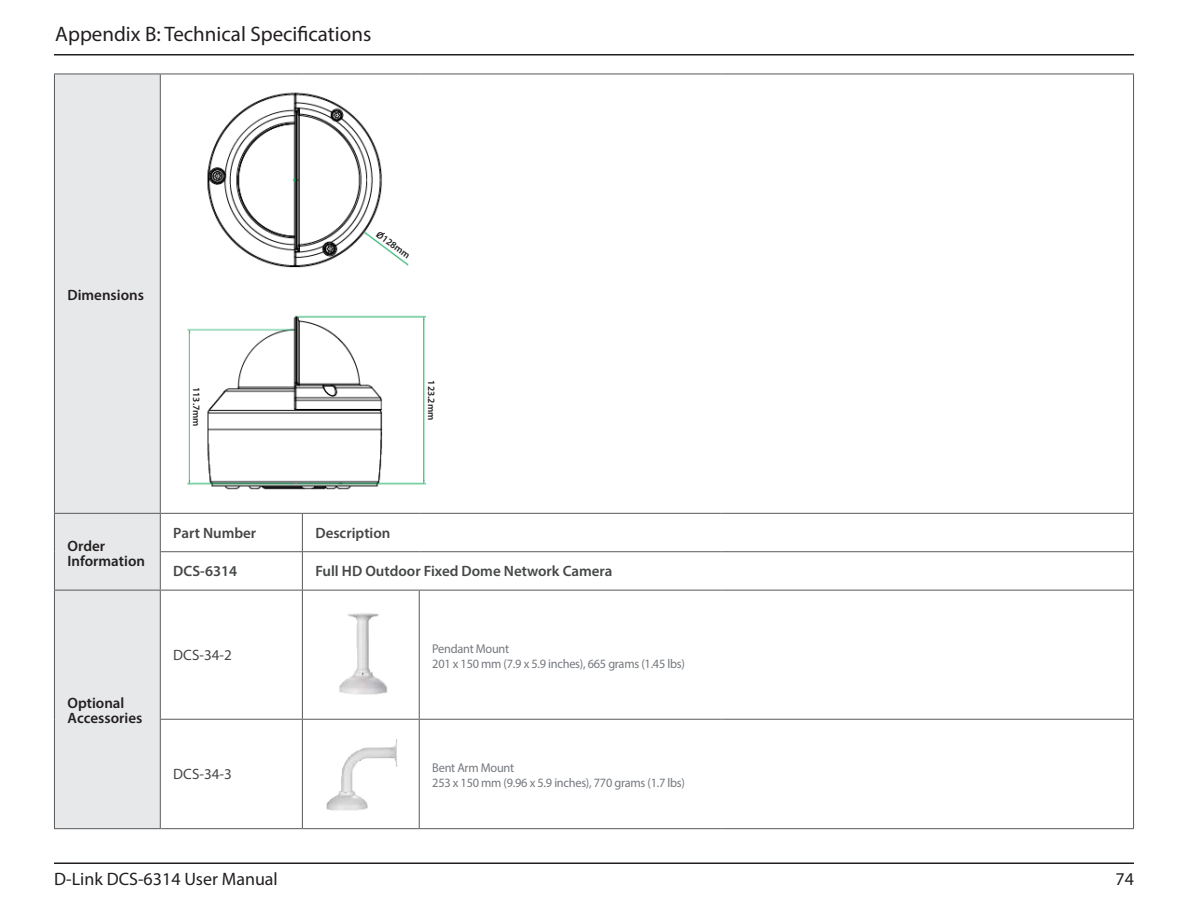
<style>
.page{position:relative;width:1188px;height:918px;background:#fff}
.page>*{position:absolute;margin:0;border:0;box-sizing:border-box;transform-origin:0 0}
.t1{font:21px "Myriad Pro";color:#231f20}
.t2{font:18px "Myriad Pro";color:#231f20}
.t3{font:600 15px "Myriad Pro";color:#454647}
.t4{font:600 15px/15px "Myriad Pro";color:#231f20}
.t5{font:15px "Myriad Pro";color:#454647}
.t6{font:12.75px/15px "Myriad Pro";letter-spacing:-.02em;color:#74787d}
.t7{font:600 9.75px "Myriad Pro";color:#231f20}
</style>
<div class="page">
<hr style="left:54px;top:862px;width:1080px;height:2px;background:#231f20">
<hr style="left:54px;top:54px;width:1080px;height:2px;background:#231f20">
<div style="left:55px;top:74px;width:105px;height:754px;background:#e6e8e9"></div>
<svg style="left:161px;top:514px;width:141px;height:205px"></svg>
<svg style="left:303px;top:552px;width:830px;height:276px"></svg>
<hr style="left:161px;top:73px;width:141px;height:1px;background:#57585a">
<hr style="left:302px;top:73px;width:117px;height:1px;background:#57585a">
<hr style="left:419px;top:73px;width:303px;height:1px;background:#57585a">
<hr style="left:722px;top:73px;width:412px;height:1px;background:#57585a">
<hr style="left:1133px;top:74px;width:1px;height:439px;background:#57585a">
<hr style="left:1133px;top:720px;width:1px;height:108px;background:#57585a">
<hr style="left:419px;top:828px;width:303px;height:1px;background:#57585a">
<hr style="left:722px;top:828px;width:412px;height:1px;background:#57585a">
<hr style="left:54px;top:73px;width:107px;height:1px;background:#58595b">
<hr style="left:54px;top:74px;width:1px;height:439px;background:#58595b">
<hr style="left:160px;top:74px;width:1px;height:439px;background:#58595b">
<hr style="left:160px;top:828px;width:142px;height:1px;background:#57585a">
<hr style="left:160px;top:513px;width:142px;height:1px;background:#57585a">
<hr style="left:54px;top:513px;width:106px;height:1px;background:#57585a">
<hr style="left:54px;top:514px;width:1px;height:38px;background:#57585a">
<hr style="left:160px;top:514px;width:1px;height:37px;background:#57585a">
<hr style="left:54px;top:552px;width:1px;height:38px;background:#57585a">
<hr style="left:160px;top:719px;width:142px;height:1px;background:#57585a">
<hr style="left:54px;top:590px;width:106px;height:1px;background:#57585a">
<hr style="left:54px;top:591px;width:1px;height:128px;background:#57585a">
<hr style="left:160px;top:591px;width:1px;height:128px;background:#57585a">
<hr style="left:54px;top:719px;width:1px;height:109px;background:#57585a">
<hr style="left:160px;top:720px;width:1px;height:108px;background:#57585a">
<hr style="left:54px;top:828px;width:106px;height:1px;background:#57585a">
<hr style="left:160px;top:551px;width:142px;height:1px;background:#57585a">
<hr style="left:160px;top:552px;width:1px;height:38px;background:#57585a">
<hr style="left:160px;top:590px;width:142px;height:1px;background:#57585a">
<hr style="left:302px;top:591px;width:1px;height:128px;background:#57585a">
<hr style="left:302px;top:552px;width:1px;height:38px;background:#57585a">
<hr style="left:1133px;top:552px;width:1px;height:38px;background:#57585a">
<hr style="left:302px;top:590px;width:117px;height:1px;background:#57585a">
<hr style="left:419px;top:591px;width:1px;height:128px;background:#57585a">
<hr style="left:419px;top:590px;width:303px;height:1px;background:#57585a">
<hr style="left:722px;top:590px;width:411px;height:1px;background:#57585a">
<hr style="left:1133px;top:590px;width:1px;height:129px;background:#57585a">
<hr style="left:419px;top:719px;width:303px;height:1px;background:#57585a">
<hr style="left:722px;top:719px;width:412px;height:1px;background:#57585a">
<hr style="left:302px;top:513px;width:117px;height:1px;background:#57585a">
<hr style="left:302px;top:514px;width:1px;height:37px;background:#57585a">
<hr style="left:419px;top:513px;width:303px;height:1px;background:#57585a">
<hr style="left:722px;top:513px;width:412px;height:1px;background:#57585a">
<hr style="left:1133px;top:514px;width:1px;height:37px;background:#57585a">
<hr style="left:302px;top:551px;width:117px;height:1px;background:#57585a">
<hr style="left:419px;top:551px;width:303px;height:1px;background:#57585a">
<hr style="left:722px;top:551px;width:412px;height:1px;background:#57585a">
<hr style="left:302px;top:720px;width:1px;height:108px;background:#57585a">
<hr style="left:302px;top:719px;width:117px;height:1px;background:#57585a">
<hr style="left:419px;top:720px;width:1px;height:108px;background:#57585a">
<hr style="left:302px;top:828px;width:117px;height:1px;background:#57585a">
<img style="left:187px;top:92px;width:239px;height:398px">
<img style="left:324px;top:600px;width:81px;height:110px">
<img style="left:312px;top:731px;width:105px;height:93px">
<svg style="left:375px;top:232px;width:11px;height:6px"></svg>
<h1 class="t1" style="left:55px;top:21px;width:318px">Appendix B: Technical Specifications</h1>
<p class="t4" style="left:67px;top:287px;width:78px">Dimensions</p>
<p class="t7" style="left:203px;top:387px;width:41px;rotate:90deg">113.7mm</p>
<p class="t7" style="left:381px;top:228px;width:41px;rotate:36deg">O128mm</p>
<p class="t7" style="left:438px;top:380px;width:41px;rotate:90deg">123.2mm</p>
<p class="t4" style="left:67px;top:538px;width:79px">Order<br>Information</p>
<p class="t4" style="left:67px;top:695px;width:76px">Optional<br>Accessories</p>
<p class="t3" style="left:173px;top:523px;width:84px">Part Number</p>
<p class="t3" style="left:315px;top:523px;width:77px">Description</p>
<p class="t3" style="left:173px;top:561px;width:65px">DCS-6314</p>
<p class="t3" style="left:315px;top:561px;width:298px">Full HD Outdoor Fixed Dome Network Camera</p>
<p class="t5" style="left:173px;top:645px;width:60px">DCS-34-2</p>
<p class="t6" style="left:432px;top:641px;width:254px">Pendant Mount<br>201 x 150 mm (7.9 x 5.9 inches), 665 grams (1.45 lbs)</p>
<p class="t5" style="left:173px;top:765px;width:60px">DCS-34-3</p>
<p class="t6" style="left:432px;top:760px;width:254px">Bent Arm Mount<br>253 x 150 mm (9.96 x 5.9 inches), 770 grams (1.7 lbs)</p>
<h2 class="t2" style="left:54px;top:868px;width:225px">D-Link DCS-6314 User Manual</h2>
<h2 class="t2" style="left:1116px;top:868px;width:20px">74</h2>
</div>
